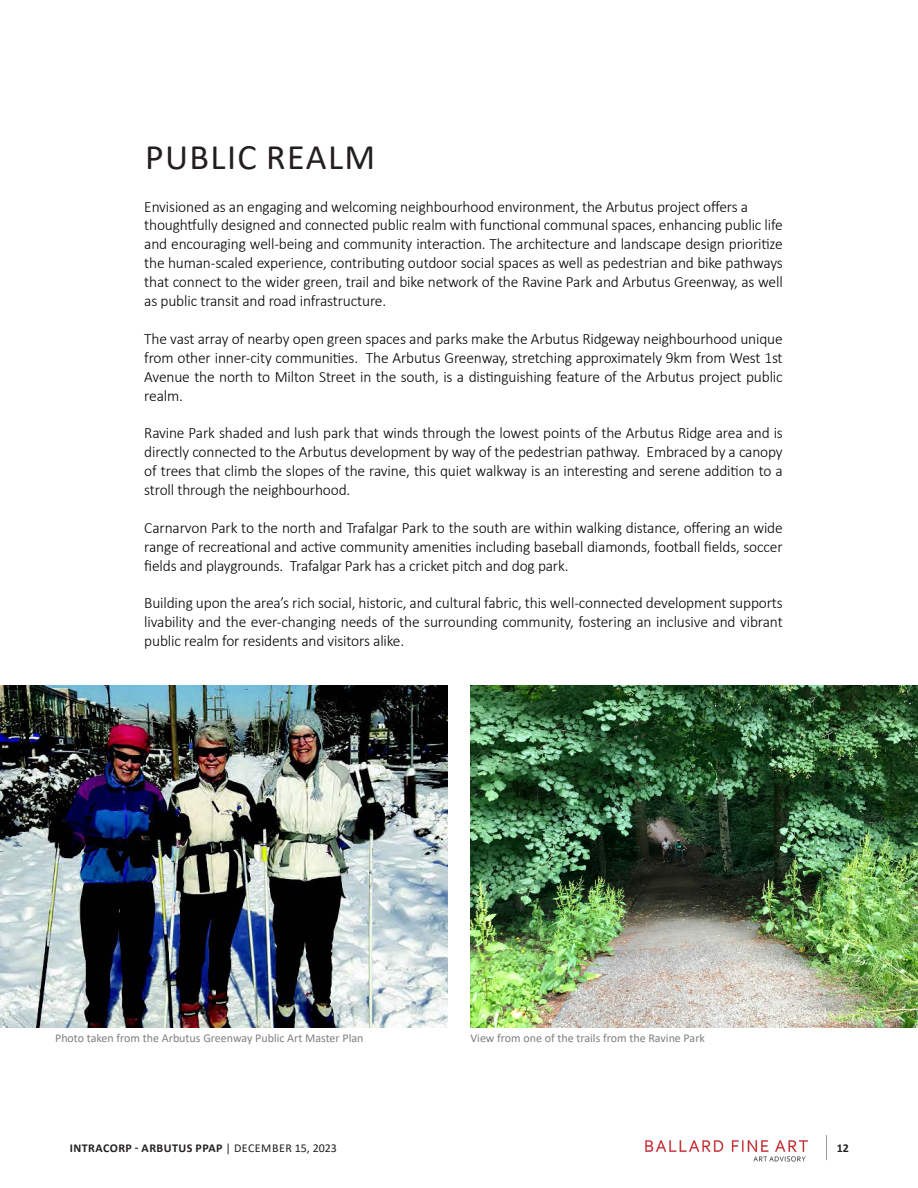
<style>
.page{position:relative;width:918px;height:1188px;background:#fff}
.page>*{position:absolute;margin:0;border:0;box-sizing:border-box;transform-origin:0 0}
.Section_Heading{font:36px "Calibri";letter-spacing:.04em;color:#231f20}
.Body{font:300 15.75px/18.9px "Calibri";letter-spacing:-.01em;color:#000;text-align:justify}
.Image_Caption{font:12px "Calibri";color:#808080}
.t1{font:700 12px "Calibri";letter-spacing:.04em;color:#231f20}
.s1{font-weight:400}
</style>
<div class="page">
<img style="left:645px;top:1140px;width:163px;height:22px">
<svg style="left:826px;top:1135px;width:1px;height:25px"></svg>
<img style="left:0;top:685px;width:448px;height:343px">
<img style="left:470px;top:685px;width:448px;height:343px">
<p class="Section_Heading" style="left:145px;top:132px;width:232px">PUBLIC REALM</p>
<p class="Body" style="left:144px;top:197px;width:605px">Envisioned as an engaging and welcoming neighbourhood environment, the Arbutus project offers a</p>
<p class="Body" style="left:144px;top:216px;width:640px">thoughtfully designed and connected public realm with functional communal spaces, enhancing public life and encouraging well-being and community interaction. The architecture and landscape design prioritize the human-scaled experience, contributing outdoor social spaces as well as pedestrian and bike pathways that connect to the wider green, trail and bike network of the Ravine Park and Arbutus Greenway, as well as public transit and road infrastructure.</p>
<p class="Body" style="left:144px;top:329px;width:640px">The vast array of nearby open green spaces and parks make the Arbutus Ridgeway neighbourhood unique from other inner-city communities. The Arbutus Greenway, stretching approximately 9km from West 1st Avenue the north to Milton Street in the south, is a distinguishing feature of the Arbutus project public realm.</p>
<p class="Body" style="left:144px;top:424px;width:640px">Ravine Park shaded and lush park that winds through the lowest points of the Arbutus Ridge area and is directly connected to the Arbutus development by way of the pedestrian pathway. Embraced by a canopy of trees that climb the slopes of the ravine, this quiet walkway is an interesting and serene addition to a stroll through the neighbourhood.</p>
<p class="Body" style="left:144px;top:518px;width:640px">Carnarvon Park to the north and Trafalgar Park to the south are within walking distance, offering an wide range of recreational and active community amenities including baseball diamonds, football fields, soccer fields and playgrounds. Trafalgar Park has a cricket pitch and dog park.</p>
<p class="Body" style="left:144px;top:594px;width:640px">Building upon the area’s rich social, historic, and cultural fabric, this well-connected development supports livability and the ever-changing needs of the surrounding community, fostering an inclusive and vibrant public realm for residents and visitors alike.</p>
<p class="Image_Caption" style="left:55px;top:1029px;width:310px">Photo taken from the Arbutus Greenway Public Art Master Plan</p>
<p class="Image_Caption" style="left:470px;top:1029px;width:236px">View from one of the trails from the Ravine Park</p>
<p class="t1" style="left:70px;top:1140px;width:269px">INTRACORP - ARBUTUS PPAP <span class="s1">| DECEMBER 15, 2023</span></p>
<p class="t1" style="left:837px;top:1140px;width:14px">12</p>
</div>
